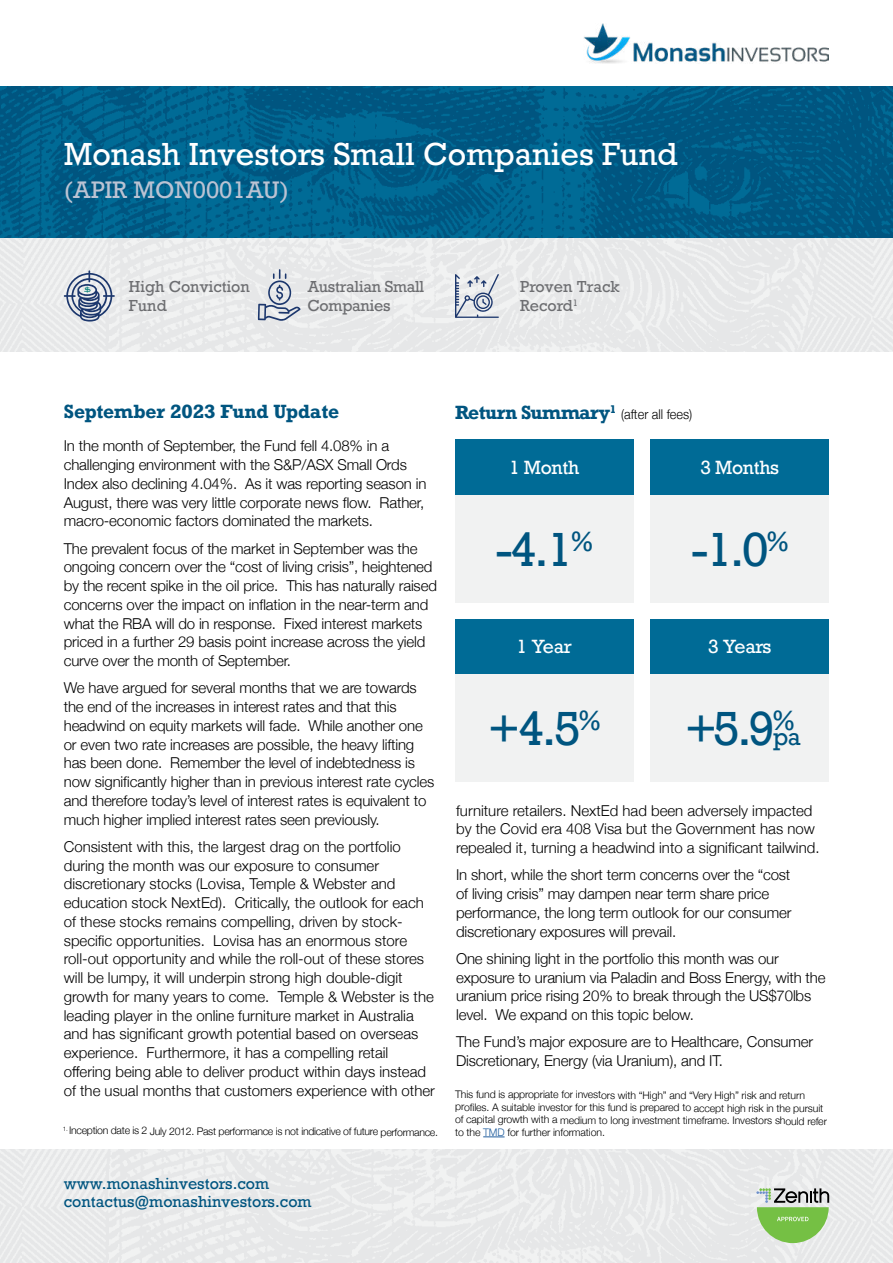
<style>
.page{position:relative;width:893px;height:1263px;background:#fff}
.page>*{position:absolute;margin:0;border:0;box-sizing:border-box;transform-origin:0 0}
.t1{font:45px "Rockwell";color:#005580}
.t2{font:30px "Rockwell";color:#fff}
.t3{font:22.5px "Rockwell";color:#bbc3d3}
.t4{font:22.5px "Rockwell";color:#005580}
.t5{font:18px "Rockwell";letter-spacing:-.02em;color:#fff}
.t6{font:700 18px "Rockwell";color:#005580}
.t7{font:300 15px/18.8px "Helvetica Neue";letter-spacing:-.01em;color:#000}
.t8{font:15px/18px "Rockwell";color:#005580}
.t9{font:15px/19.5px "Rockwell";color:#6d6e71}
.t10{font:15px/19.5px "Rockwell";letter-spacing:-.02em;color:#6d6e71}
.t11{font:300 13.5px "Helvetica Neue";color:#000;scale:.94 1}
.t12{font:300 10.5px/12.5px "Helvetica Neue";letter-spacing:-.015em;color:#000}
.s1{font-family:"Rockwell";font-weight:700;font-size:18px;color:#005580}
.s2{color:#215e9e}
</style>
<div class="page">
<img style="left:0;top:86px;width:893px;height:153px">
<div style="left:0;top:239px;width:893px;height:113px;background:#e6e7e8"></div>
<img style="left:0;top:1150px;width:893px;height:113px">
<svg style="left:756px;top:1188px;width:73px;height:55px"></svg>
<img style="left:584px;top:23px;width:244px;height:40px">
<svg style="left:483px;top:1136px;width:22px;height:1px"></svg>
<div style="left:455px;top:440px;width:179px;height:55px;background:#006b96"></div>
<div style="left:651px;top:440px;width:178px;height:55px;background:#006b96"></div>
<div style="left:455px;top:495px;width:179px;height:107px;background:#f1f2f2"></div>
<div style="left:651px;top:495px;width:178px;height:107px;background:#f1f2f2"></div>
<div style="left:455px;top:619px;width:179px;height:55px;background:#006b96"></div>
<div style="left:651px;top:619px;width:178px;height:55px;background:#006b96"></div>
<div style="left:455px;top:674px;width:179px;height:107px;background:#f1f2f2"></div>
<div style="left:651px;top:674px;width:178px;height:107px;background:#f1f2f2"></div>
<svg style="left:64px;top:270px;width:51px;height:52px"></svg>
<svg style="left:455px;top:274px;width:44px;height:44px"></svg>
<svg style="left:258px;top:269px;width:43px;height:52px"></svg>
<h2 class="t2" style="left:64px;top:143px;width:616px">Monash Investors Small Companies Fund</h2>
<h3 class="t3" style="left:64px;top:182px;width:227px">(APIR MON0001AU)</h3>
<p class="t9" style="left:129px;top:278px;width:123px">High Conviction<br>Fund</p>
<p class="t10" style="left:308px;top:278px;width:118px">Australian Small<br>Companies</p>
<p class="t9" style="left:520px;top:278px;width:101px">Proven Track<br>Record<sup>1</sup></p>
<p class="t6" style="left:64px;top:404px;width:277px">September 2023 Fund Update</p>
<p class="t7" style="left:64px;top:437px;width:364px">In the month of September, the Fund fell 4.08% in a challenging environment with the S&amp;P/ASX Small Ords Index also declining 4.04%. As it was reporting season in August, there was very little corporate news flow. Rather, macro-economic factors dominated the markets.</p>
<p class="t7" style="left:64px;top:540px;width:375px">The prevalent focus of the market in September was the ongoing concern over the “cost of living crisis”, heightened by the recent spike in the oil price. This has naturally raised concerns over the impact on inflation in the near-term and what the RBA will do in response. Fixed interest markets priced in a further 29 basis point increase across the yield curve over the month of September.</p>
<p class="t7" style="left:64px;top:679px;width:372px">We have argued for several months that we are towards the end of the increases in interest rates and that this headwind on equity markets will fade. While another one or even two rate increases are possible, the heavy lifting has been done. Remember the level of indebtedness is now significantly higher than in previous interest rate cycles and therefore today’s level of interest rates is equivalent to much higher implied interest rates seen previously.</p>
<p class="t7" style="left:64px;top:838px;width:373px">Consistent with this, the largest drag on the portfolio during the month was our exposure to consumer discretionary stocks (Lovisa, Temple &amp; Webster and education stock NextEd). Critically, the outlook for each of these stocks remains compelling, driven by stock&shy;specific opportunities. Lovisa has an enormous store roll-out opportunity and while the roll-out of these stores will be lumpy, it will underpin strong high double-digit growth for many years to come. Temple &amp; Webster is the leading player in the online furniture market in Australia and has significant growth potential based on overseas experience. Furthermore, it has a compelling retail offering being able to deliver product within days instead of the usual months that customers experience with other</p>
<p class="t12" style="left:63px;top:1125px;width:377px"><sup>1.</sup> Inception date is 2 July 2012. Past performance is not indicative of future performance.</p>
<p class="t8" style="left:64px;top:1176px;width:249px">www.monashinvestors.com contactus@monashinvestors.com</p>
<p class="t11" style="left:455px;top:408px;width:254px"><span class="s1">Return Summary</span><sup>1</sup> (after all fees)</p>
<p class="t5" style="left:509px;top:460px;width:72px">1 Month</p>
<p class="t5" style="left:700px;top:460px;width:80px">3 Months</p>
<h1 class="t1" style="left:495px;top:532px;width:99px">-4.1<sup>%</sup></h1>
<h1 class="t1" style="left:691px;top:532px;width:99px">-1.0<sup>%</sup></h1>
<p class="t5" style="left:517px;top:639px;width:57px">1 Year</p>
<p class="t5" style="left:708px;top:639px;width:65px">3 Years</p>
<h1 class="t1" style="left:488px;top:711px;width:115px">+4.5<sup>%</sup></h1>
<h1 class="t1" style="left:685px;top:711px;width:112px">+5.9<sup>%</sup></h1>
<h3 class="t4" style="left:773px;top:728px;width:29px">pa</h3>
<p class="t7" style="left:456px;top:802px;width:365px">furniture retailers. NextEd had been adversely impacted by the Covid era 408 Visa but the Government has now repealed it, turning a headwind into a significant tailwind.</p>
<p class="t7" style="left:456px;top:866px;width:337px">In short, while the short term concerns over the “cost of living crisis” may dampen near term share price performance, the long term outlook for our consumer discretionary exposures will prevail.</p>
<p class="t7" style="left:456px;top:950px;width:371px">One shining light in the portfolio this month was our exposure to uranium via Paladin and Boss Energy, with the uranium price rising 20% to break through the US$70lbs level. We expand on this topic below.</p>
<p class="t7" style="left:456px;top:1033px;width:359px">The Fund’s major exposure are to Healthcare, Consumer<br>Discretionary, Energy (via Uranium), and IT.</p>
<p class="t12" style="left:455px;top:1089px;width:373px">This fund is appropriate for investors with “High” and “Very High” risk and return profiles. A suitable investor for this fund is prepared to accept high risk in the pursuit of capital growth with a medium to long investment timeframe. Investors should refer to the <span class="s2">TMD</span> for further information.</p>
</div>
